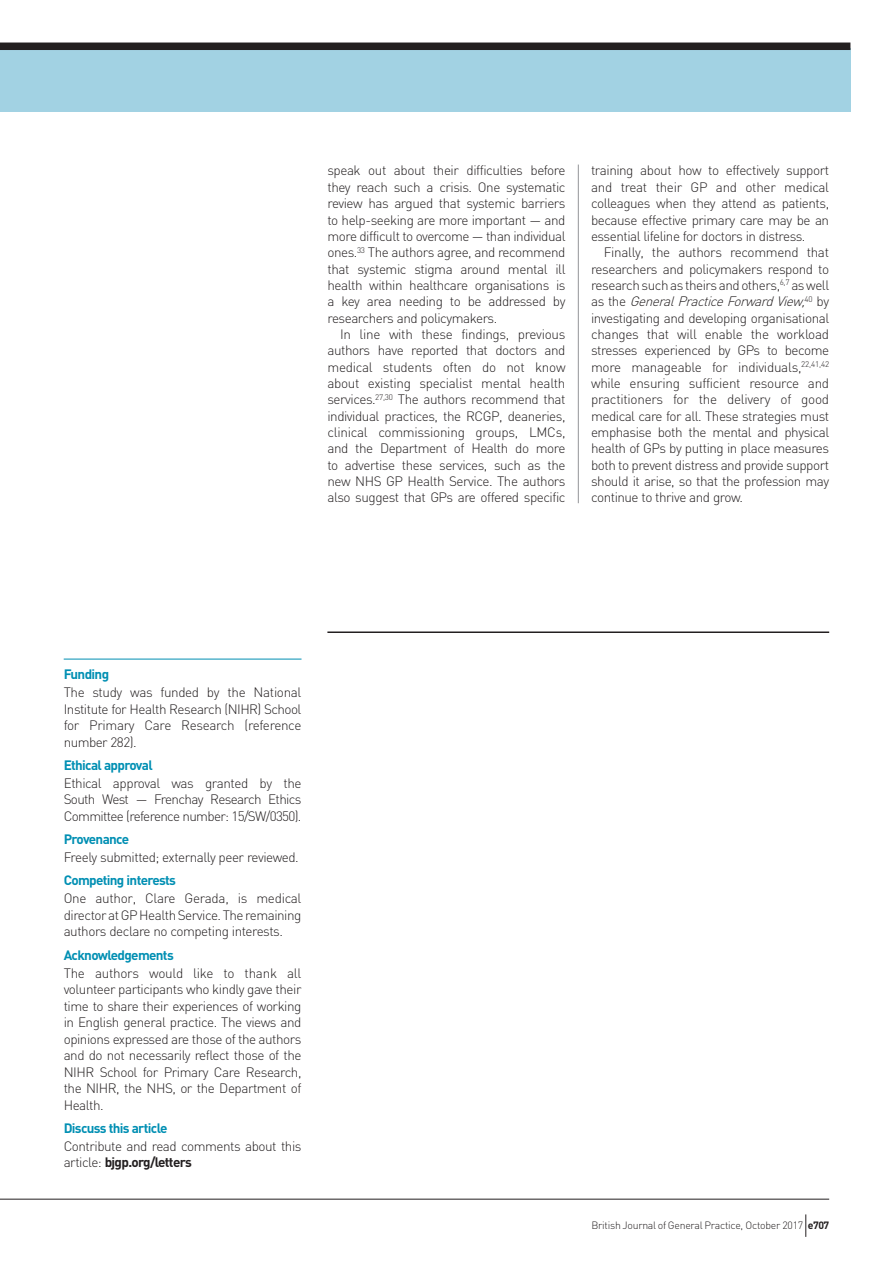
<style>
.page{position:relative;width:893px;height:1263px;background:#fff}
.page>*{position:absolute;margin:0;border:0;box-sizing:border-box;transform-origin:0 0}
.t1{font:300 13.5px/16.4px "DIN";letter-spacing:-.035em;color:#231f20;text-align:justify}
.t2{font:700 13.5px "DIN";letter-spacing:-.05em;color:#008fb3}
.t3{font:300 10.5px "DIN";letter-spacing:-.025em;color:#231f20}
.s1{font-style:italic}
.s2{font-weight:700}
</style>
<div class="page">
<div style="left:0;top:48px;width:850px;height:64px;background:#a2d2e3"></div>
<div style="left:0;top:43px;width:850px;height:7px;background:#231f20"></div>
<hr style="left:578px;top:165px;width:1px;height:338px;background:#939598">
<hr style="left:64px;top:659px;width:237px;height:1px;background:#008fb3">
<hr style="left:327px;top:631px;width:502px;height:2px;background:#231f20">
<hr style="left:0;top:1199px;width:829px;height:1px;background:#231f20">
<svg style="left:805px;top:1214px;width:1px;height:23px"></svg>
<p class="t1" style="left:327px;top:162px;width:240px">speak out about their difficulties before they reach such a crisis. One systematic review has argued that systemic barriers to help-seeking are more important — and more difficult to overcome — than individual ones.<sup>33</sup> The authors agree, and recommend that systemic stigma around mental ill health within healthcare organisations is a key area needing to be addressed by researchers and policymakers.</p>
<p class="t1" style="left:327px;top:326px;width:240px;text-indent:13px">In line with these findings, previous authors have reported that doctors and medical students often do not know about existing specialist mental health services.<sup>27,30</sup> The authors recommend that individual practices, the RCGP, deaneries, clinical commissioning groups, LMCs, and the Department of Health do more to advertise these services, such as the new NHS GP Health Service. The authors also suggest that GPs are offered specific</p>
<p class="t1" style="left:591px;top:162px;width:240px">training about how to effectively support and treat their GP and other medical colleagues when they attend as patients, because effective primary care may be an essential lifeline for doctors in distress.</p>
<p class="t1" style="left:591px;top:244px;width:240px;text-indent:13px">Finally, the authors recommend that researchers and policymakers respond to research such as theirs and others,<sup>6,7</sup> as well a s t h e <span class="s1">GeneralPracticeForwardView,</span><sup>4</sup> <sup>0</sup> b y investigating and developing organisational changes that will enable the workload stresses experienced by GPs to become more manageable for individuals,<sup>22,41,42 </sup>while ensuring sufficient resource and practitioners for the delivery of good medical care for all. These strategies must emphasise both the mental and physical health of GPs by putting in place measures both to prevent distress and provide support should it arise, so that the profession may continue to thrive and grow.</p>
<p class="t2" style="left:64px;top:666px;width:47px">Funding</p>
<p class="t1" style="left:64px;top:684px;width:239px">The study was funded by the National Institute for Health Research (NIHR) School for Primary Care Research (reference number 282).</p>
<p class="t2" style="left:64px;top:756px;width:91px">Ethical approval</p>
<p class="t1" style="left:64px;top:775px;width:239px">Ethical approval was granted by the South West — Frenchay Research Ethics Committee (reference number: 15/SW/0350).</p>
<p class="t2" style="left:64px;top:830px;width:67px">Provenance</p>
<p class="t1" style="left:64px;top:849px;width:237px">Freely submitted; externally peer reviewed.</p>
<p class="t2" style="left:64px;top:872px;width:114px">Competing interests</p>
<p class="t1" style="left:64px;top:890px;width:239px">One author, Clare Gerada, is medical director at GP Health Service. The remaining authors declare no competing interests.</p>
<p class="t2" style="left:64px;top:946px;width:112px">Acknowledgements</p>
<p class="t1" style="left:64px;top:964px;width:239px">The authors would like to thank all volunteer participants who kindly gave their time to share their experiences of working in English general practice. The views and opinions expressed are those of the authors and do not necessarily reflect those of the NIHR School for Primary Care Research, the NIHR, the NHS, or the Department of Health.</p>
<p class="t2" style="left:64px;top:1119px;width:105px">Discuss this article</p>
<p class="t1" style="left:64px;top:1137px;width:239px">Contribute and read comments about this article: <span class="s2">bjgp.org/letters</span></p>
<p class="t3" style="left:591px;top:1219px;width:239px">British Journal of General Practice, October 2017 <span class="s2">e707</span></p>
</div>
